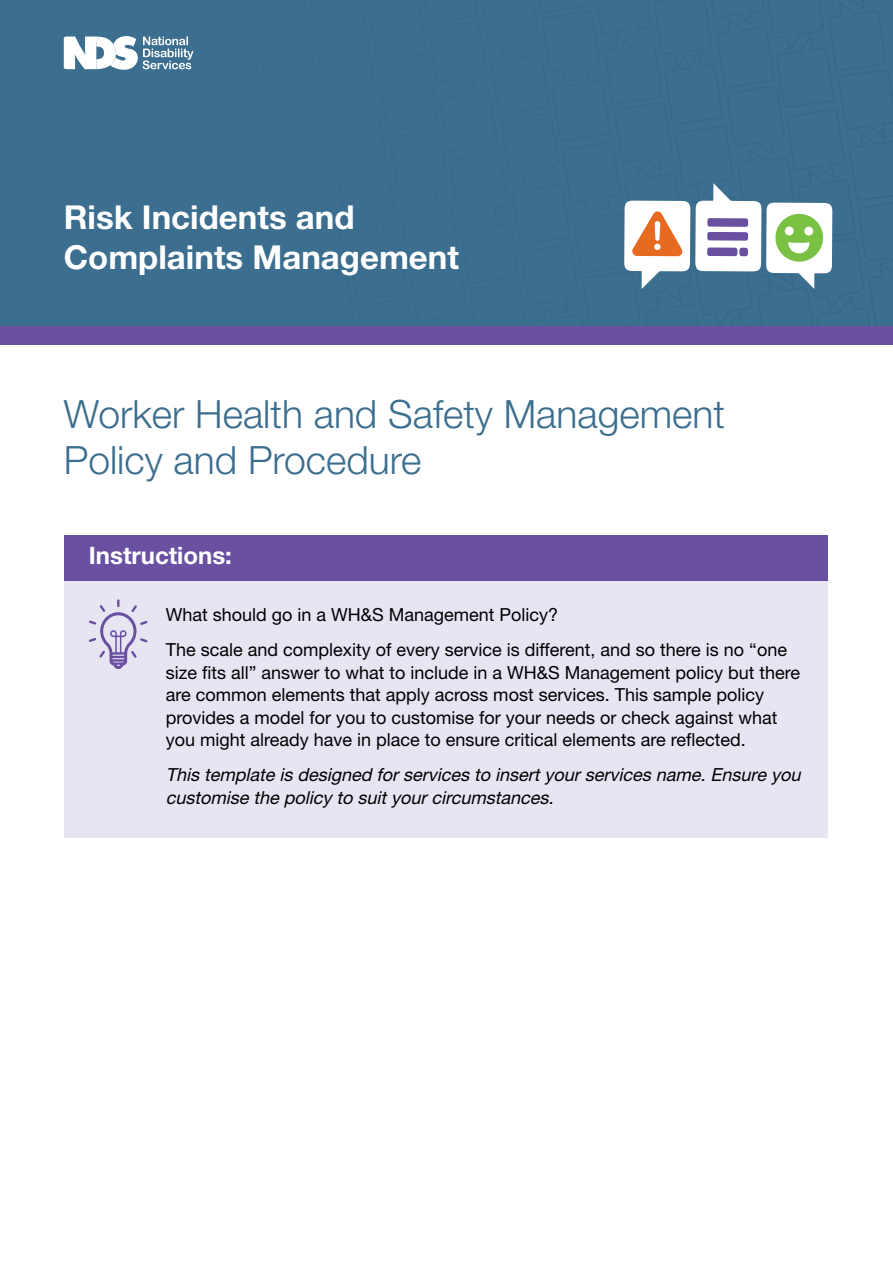
<style>
.page{position:relative;width:893px;height:1263px;background:#fff}
.page>*{position:absolute;margin:0;border:0;box-sizing:border-box;transform-origin:0 0}
.Main_Heading_1{font:300 39px/46.8px "Helvetica Neue LT Std";color:#3b6e8f}
.t1{font:700 33px/39.6px "Helvetica Neue LT Std";color:#fff}
.t2{font:700 24px "Helvetica Neue LT Std";color:#fff}
.t3{font:18px/22.5px "Helvetica Neue";color:#000}
.t4{font:italic 18px/22.5px "Helvetica Neue";color:#000}
</style>
<div class="page">
<div style="left:0;top:319px;width:893px;height:26px;background:#6950a1"></div>
<div style="left:0;top:0;width:893px;height:325px;background:#3b6e8f"></div>
<svg style="left:64px;top:36px;width:129px;height:34px"></svg>
<div style="left:766px;top:203px;width:66px;height:70px;background:#fff;border-radius:9px"></div>
<svg style="left:642px;top:271px;width:25px;height:18px"></svg>
<div style="left:624px;top:201px;width:66px;height:70px;background:#fff;border-radius:9px"></div>
<svg style="left:775px;top:213px;width:50px;height:76px"></svg>
<div style="left:785px;top:226px;width:9px;height:9px;background:#fff;border-radius:50%"></div>
<div style="left:804px;top:227px;width:9px;height:9px;background:#fff;border-radius:50%"></div>
<svg style="left:695px;top:183px;width:66px;height:88px"></svg>
<div style="left:707px;top:218px;width:41px;height:9px;background:#6950a1;border-radius:2px"></div>
<div style="left:707px;top:247px;width:30px;height:9px;background:#6950a1;border-radius:2px"></div>
<div style="left:707px;top:232px;width:41px;height:9px;background:#6950a1;border-radius:2px"></div>
<div style="left:739px;top:248px;width:9px;height:8px;background:#6950a1;border-radius:2px"></div>
<svg style="left:632px;top:211px;width:51px;height:45px"></svg>
<div style="left:64px;top:535px;width:764px;height:303px;background:#e8e5f3"></div>
<div style="left:64px;top:535px;width:764px;height:46px;background:#6950a1"></div>
<svg style="left:89px;top:599px;width:59px;height:70px"></svg>
<h2 class="t1" style="left:64px;top:197px;width:397px">Risk Incidents and<br>Complaints Management</h2>
<p class="Main_Heading_1" style="left:64px;top:389px;width:663px">Worker Health and Safety Management<br>Policy and Procedure</p>
<p class="t2" style="left:89px;top:541px;width:145px">Instructions:</p>
<p class="t3" style="left:166px;top:603px;width:394px">What should go in a WH&amp;S Management Policy?</p>
<p class="t3" style="left:166px;top:638px;width:636px">The scale and complexity of every service is different, and so there is no “one size fits all” answer to what to include in a WH&amp;S Management policy but there are common elements that apply across most services. This sample policy provides a model for you to customise for your needs or check against what you might already have in place to ensure critical elements are reflected.</p>
<p class="t4" style="left:166px;top:763px;width:640px">This template is designed forservices to insertyourservices name.Ensure you customise the policy to suityourcircumstances.</p>
</div>
